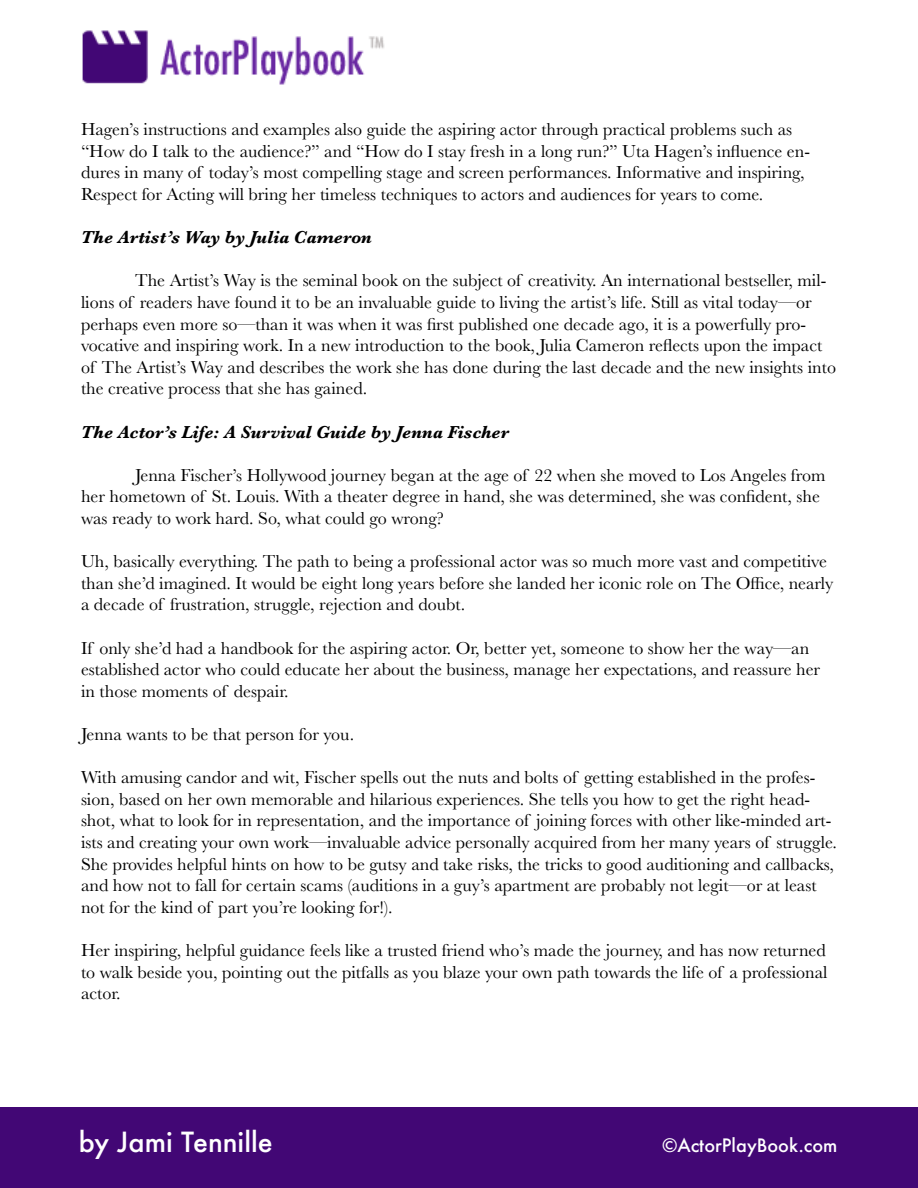
<style>
.page{position:relative;width:918px;height:1188px;background:#fff}
.page>*{position:absolute;margin:0;border:0;box-sizing:border-box;transform-origin:0 0}
.t1{font:500 27px "Futura";color:#fff}
.t2{font:18px/21.6px "Baskerville";color:#000}
.t3{font:italic 700 18px "Baskerville";color:#000}
.t4{font:500 18px "Futura";color:#fff}
</style>
<div class="page">
<div style="left:0;top:1107px;width:918px;height:81px;background:#420775"></div>
<img style="left:82px;top:30px;width:302px;height:55px">
<p class="t2" style="left:81px;top:119px;width:731px">Hagen’s instructions and examples also guide the aspiring actor through practical problems such as “How do I talk to the audience?” and “How do I stay fresh in a long run?” Uta Hagen’s influence en&shy;dures in many of today’s most compelling stage and screen performances. Informative and inspiring, Respect for Acting will bring her timeless techniques to actors and audiences for years to come.</p>
<p class="t3" style="left:81px;top:225px;width:292px">The Artist’s Way by Julia Cameron</p>
<p class="t2" style="left:81px;top:270px;width:757px;text-indent:54px">The Artist’s Way is the seminal book on the subject of creativity. An international bestseller, mil&shy;lions of readers have found it to be an invaluable guide to living the artist’s life. Still as vital today—or perhaps even more so—than it was when it was first published one decade ago, it is a powerfully pro&shy;vocative and inspiring work. In a new introduction to the book, Julia Cameron reflects upon the impact of The Artist’s Way and describes the work she has done during the last decade and the new insights into the creative process that she has gained.</p>
<p class="t3" style="left:81px;top:419px;width:429px">The Actor’s Life: A Survival Guide by Jenna Fischer</p>
<p class="t2" style="left:81px;top:464px;width:746px;text-indent:54px">Jenna Fischer’s Hollywood journey began at the age of 22 when she moved to Los Angeles from her hometown of St. Louis. With a theater degree in hand, she was determined, she was confident, she was ready to work hard. So, what could go wrong?</p>
<p class="t2" style="left:81px;top:551px;width:754px">Uh, basically everything. The path to being a professional actor was so much more vast and competitive than she’d imagined. It would be eight long years before she landed her iconic role on The Office, nearly a decade of frustration, struggle, rejection and doubt.</p>
<p class="t2" style="left:81px;top:637px;width:741px">If only she’d had a handbook for the aspiring actor. Or, better yet, someone to show her the way—an established actor who could educate her about the business, manage her expectations, and reassure her in those moments of despair.</p>
<p class="t2" style="left:81px;top:724px;width:275px">Jenna wants to be that person for you.</p>
<p class="t2" style="left:81px;top:767px;width:757px">With amusing candor and wit, Fischer spells out the nuts and bolts of getting established in the profes&shy;sion, based on her own memorable and hilarious experiences. She tells you how to get the right head&shy;shot, what to look for in representation, and the importance of joining forces with other like-minded art&shy;ists and creating your own work—invaluable advice personally acquired from her many years of struggle.<br>She provides helpful hints on how to be gutsy and take risks, the tricks to good auditioning and callbacks, and how not to fall for certain scams (auditions in a guy’s apartment are probably not legit—or at least not for the kind of part you’re looking for!).</p>
<p class="t2" style="left:81px;top:940px;width:748px;text-align:justify">Her inspiring, helpful guidance feels like a trusted friend who’s made the journey, and has now returned to walk beside you, pointing out the pitfalls as you blaze your own path towards the life of a professional actor.</p>
<h1 class="t1" style="left:79px;top:1123px;width:195px">by Jami Tennille</h1>
<p class="t4" style="left:662px;top:1133px;width:177px">©ActorPlayBook.com</p>
</div>
